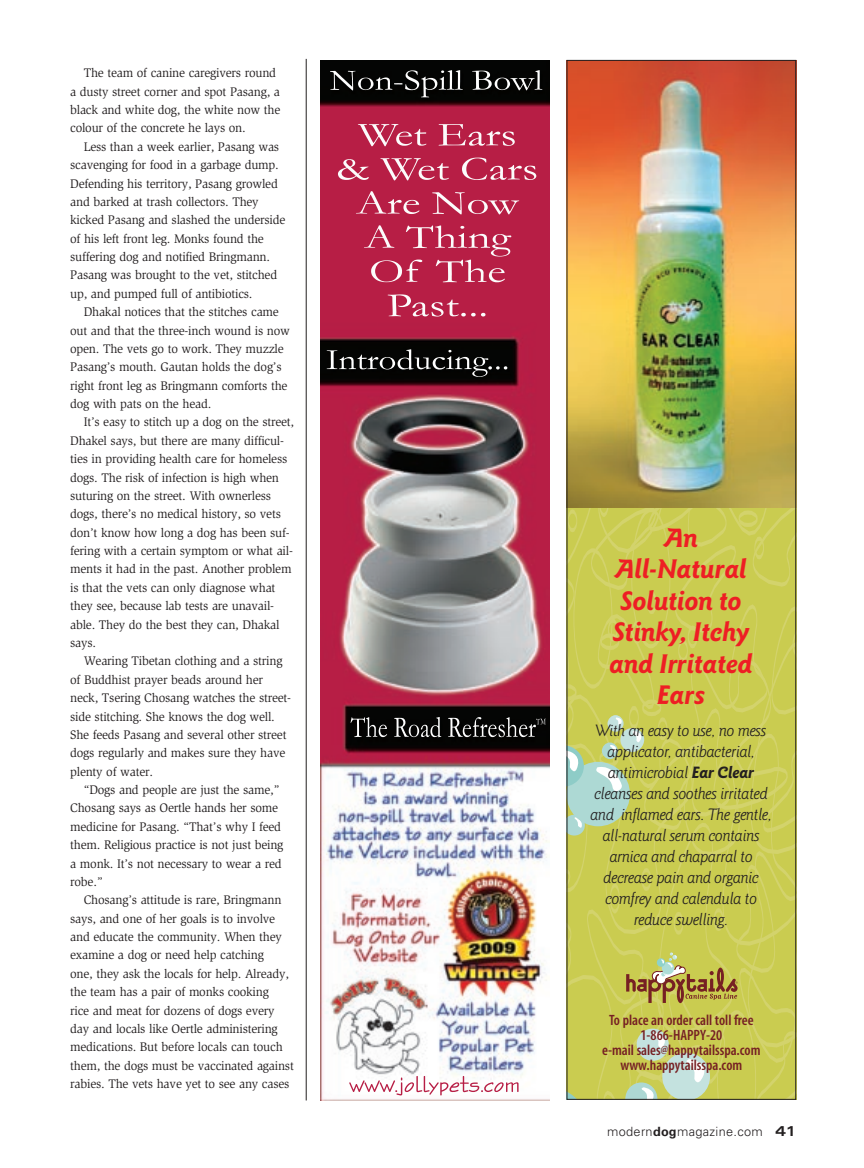
<style>
.page{position:relative;width:864px;height:1168px;background:#fff}
.page>*{position:absolute;margin:0;border:0;box-sizing:border-box;transform-origin:0 0}
.t1{font:italic 700 27px/31.5px "Goudy Sans CGS";letter-spacing:-.015em;color:#ee1e24;text-align:center}
.t2{font:italic 300 16.5px/21px "Goudy Sans CGS";letter-spacing:-.025em;color:#231f20;text-align:center}
.t3{font:600 condensed 15px/15px "Myriad";color:#762023;text-align:center}
.BODY{font:12.75px/18.3px "Slimbach";letter-spacing:-.02em;color:#231f20}
.t4{font:300 12.75px "Univers";color:#231f20}
.s1{font-weight:700}
.s2{font-size:12px}
.s3{font-weight:700;font-stretch:expanded;font-size:14.25px}
</style>
<div class="page">
<img style="left:320px;top:60px;width:230px;height:1040px">
<hr style="left:306px;top:59px;width:1px;height:1041px;background:#231f20">
<svg style="left:569px;top:60px;width:228px;height:1040px;background:#c9cb5b"></svg>
<img style="left:569px;top:62px;width:225px;height:445px">
<div style="left:567px;top:60px;width:229px;height:1040px;border:1px solid #231f20"></div>
<p class="BODY" style="left:70px;top:64px;width:212px;text-indent:14px">The team of canine caregivers round a dusty street corner and spot Pasang, a black and white dog, the white now the colour of the concrete he lays on.</p>
<p class="BODY" style="left:70px;top:137px;width:217px;text-indent:14px">Less than a week earlier, Pasang was scavenging for food in a garbage dump.<br>Defending his territory, Pasang growled and barked at trash collectors. They kicked Pasang and slashed the underside of his left front leg. Monks found the suffering dog and notified Bringmann.<br>Pasang was brought to the vet, stitched up, and pumped full of antibiotics.</p>
<p class="BODY" style="left:70px;top:303px;width:221px;text-indent:14px">Dhakal notices that the stitches came out and that the three-inch wound is now open. The vets go to work. They muzzle Pasang’s mouth. Gautan holds the dog’s right front leg as Bringmann comforts the dog with pats on the head.</p>
<p class="BODY" style="left:70px;top:413px;width:226px;text-indent:14px">It’s easy to stitch up a dog on the street, Dhakel says, but there are many difficul&shy;ties in providing health care for homeless dogs. The risk of infection is high when suturing on the street. With ownerless dogs, there’s no medical history, so vets don’t know how long a dog has been suf&shy;fering with a certain symptom or what ail&shy;ments it had in the past. Another problem is that the vets can only diagnose what they see, because lab tests are unavail&shy;able. They do the best they can, Dhakal says.</p>
<p class="BODY" style="left:70px;top:652px;width:222px;text-indent:14px">Wearing Tibetan clothing and a string of Buddhist prayer beads around her neck, Tsering Chosang watches the street&shy;side stitching. She knows the dog well.<br>She feeds Pasang and several other street dogs regularly and makes sure they have plenty of water.</p>
<p class="BODY" style="left:70px;top:781px;width:215px;text-indent:14px">“Dogs and people are just the same,” Chosang says as Oertle hands her some medicine for Pasang. “That’s why I feed them. Religious practice is not just being a monk. It’s not necessary to wear a red robe.”</p>
<p class="BODY" style="left:70px;top:891px;width:225px;text-indent:14px">Chosang’s attitude is rare, Bringmann says, and one of her goals is to involve and educate the community. When they examine a dog or need help catching<br>one, they ask the locals for help. Already, the team has a pair of monks cooking<br>rice and meat for dozens of dogs every day and locals like Oertle administering medications. But before locals can touch them, the dogs must be vaccinated against rabies. The vets have yet to see any cases</p>
<p class="t1" style="left:609px;top:522px;width:145px">An<br>All-Natural<br>Solution to<br>Stinky, Itchy and Irritated<br>Ears</p>
<p class="t2" style="left:590px;top:720px;width:183px">With an easy to use, no mess applicator, antibacterial, antimicrobial <span class="s1">Ear Clear </span>cleanses and soothes irritated and inflamed ears. The gentle, all-natural serum contains arnica and chaparral to decrease pain and organic comfrey and calendula to reduce swelling.</p>
<p class="t3" style="left:602px;top:1013px;width:160px">To place an order call toll free<br>1-866-HAPPY-20<br>e-mail sales<span class="s2">@</span>happytailsspa.com www.happytailsspa.com</p>
<p class="t4" style="left:607px;top:1123px;width:191px">modern<span class="s1">dog</span>magazine.com <span class="s3">41</span></p>
</div>
